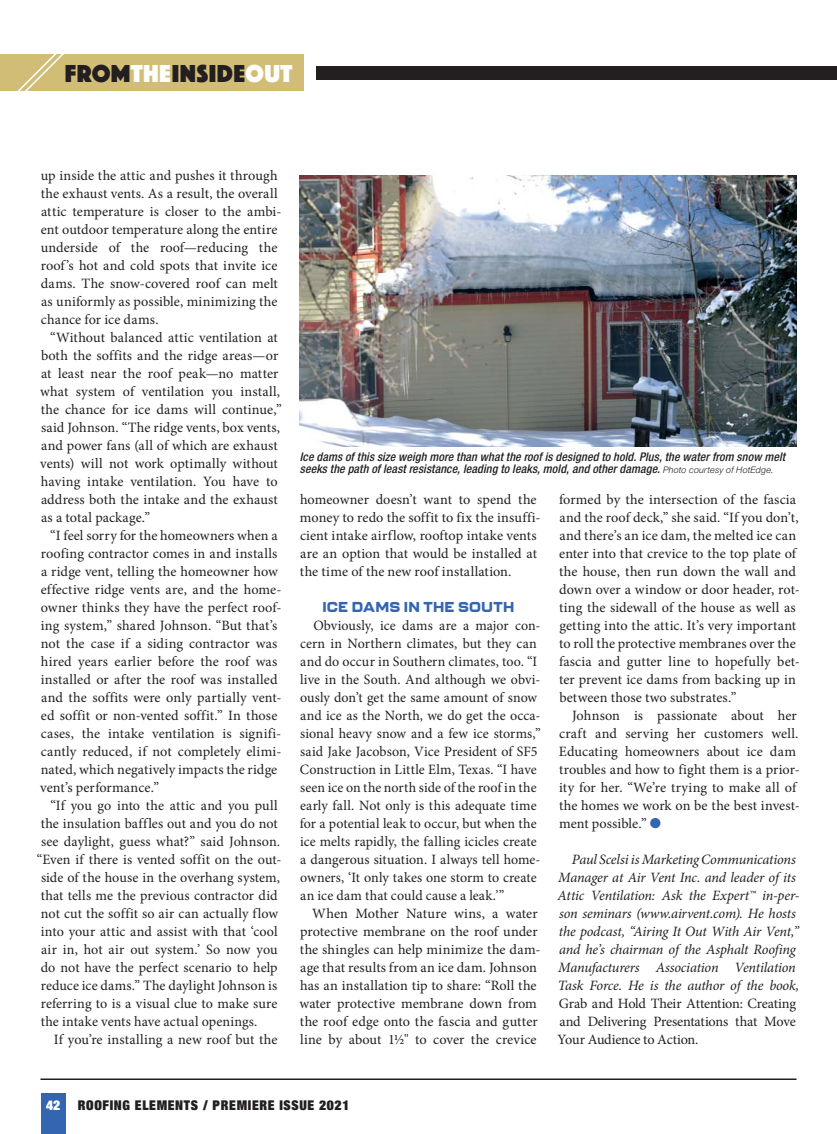
<style>
.page{position:relative;width:837px;height:1134px;background:#fff}
.page>*{position:absolute;margin:0;border:0;box-sizing:border-box;transform-origin:0 0}
.t1{font:25.5px "Phosphate Solid";letter-spacing:.015em;color:#231f20}
.t2{font:14.25px/18px "Minion Pro";letter-spacing:.005em;color:#231f20}
.t3{font:italic 14.25px/18px "Minion Pro";letter-spacing:-.015em;color:#231f20}
.t4{font:800 14.25px "Kallisto";letter-spacing:.01em;color:#3465b0}
.t5{font:900 condensed 13.5px "Helvetica Neue LT Std";letter-spacing:.05em;color:#231f20}
.t6{font:900 condensed 13.5px "Helvetica Neue LT Std";color:#fff}
.t7{font:italic 500 condensed 12px/12px "Helvetica Neue LT Std";letter-spacing:.01em;color:#231f20}
.s1{color:#fff}
.s2{font-weight:300;font-stretch:normal;font-size:9px}
.s3{color:#3465b0}
.s4{font-style:italic}
</style>
<div class="page">
<div style="left:41px;top:1094px;width:25px;height:40px;background:#3465b0"></div>
<hr style="left:40px;top:1078px;width:756px;height:2px;background:#231f20">
<div style="left:0;top:55px;width:304px;height:36px;background:#d1bd75"></div>
<svg style="left:0;top:54px;width:81px;height:37px"></svg>
<div style="left:316px;top:66px;width:521px;height:14px;background:#231f20"></div>
<img style="left:300px;top:176px;width:497px;height:271px">
<h1 class="t1" style="left:65px;top:58px;width:229px">FROM<span class="s1">THE</span>INSIDE<span class="s1">OUT</span></h1>
<p class="t2" style="left:41px;top:168px;width:242px">up inside the attic and pushes it through the exhaust vents. As a result, the overall attic temperature is closer to the ambi&shy;ent outdoor temperature along the entire underside of the roof—reducing the roof’s hot and cold spots that invite ice dams. The snow-covered roof can melt as uniformly as possible, minimizing the chance for ice dams.</p>
<p class="t2" style="left:40px;top:330px;width:243px;text-indent:10px">“Without balanced attic ventilation at both the soffits and the ridge areas—or at least near the roof peak—no matter what system of ventilation you install, the chance for ice dams will continue,” said Johnson. “The ridge vents, box vents, and power fans (all of which are exhaust vents) will not work optimally without having intake ventilation. You have to address both the intake and the exhaust as a total package.”</p>
<p class="t2" style="left:40px;top:528px;width:243px;text-indent:10px">“I feel sorry for the homeowners when a roofing contractor comes in and installs a ridge vent, telling the homeowner how effective ridge vents are, and the home&shy;owner thinks they have the perfect roof&shy;ing system,” shared Johnson. “But that’s not the case if a siding contractor was hired years earlier before the roof was installed or after the roof was installed and the soffits were only partially vent&shy;ed soffit or non-vented soffit.” In those cases, the intake ventilation is signifi&shy;cantly reduced, if not completely elimi&shy;nated, which negatively impacts the ridge vent’s performance.”</p>
<p class="t2" style="left:37px;top:798px;width:246px;text-indent:14px">“If you go into the attic and you pull the insulation baffles out and you do not see daylight, guess what?” said Johnson. “Even if there is vented soffit on the out&shy;side of the house in the overhang system, that tells me the previous contractor did not cut the soffit so air can actually flow into your attic and assist with that ‘cool air in, hot air out system.’ So now you do not have the perfect scenario to help reduce ice dams.” The daylight Johnson is referring to is a visual clue to make sure the intake vents have actual openings.</p>
<p class="t2" style="left:54px;top:1032px;width:225px">If you’re installing a new roof but the</p>
<p class="t7" style="left:300px;top:452px;width:487px">Ice dams of this size weigh more than what the roof is designed to hold. Plus, the water from snow melt seeks the path of least resistance, leading to leaks, mold, and other damage. <span class="s2">Photo courtesy of HotEdge.</span></p>
<p class="t2" style="left:300px;top:492px;width:242px">homeowner doesn’t want to spend the money to redo the soffit to fix the insuffi&shy;cient intake airflow, rooftop intake vents are an option that would be installed at the time of the new roof installation.</p>
<p class="t4" style="left:323px;top:601px;width:193px">ICE DAMS IN THE SOUTH</p>
<p class="t2" style="left:300px;top:618px;width:243px;text-indent:13px">Obviously, ice dams are a major con&shy;cern in Northern climates, but they can and do occur in Southern climates, too. “I live in the South. And although we obvi&shy;ously don’t get the same amount of snow and ice as the North, we do get the occa&shy;sional heavy snow and a few ice storms,” said Jake Jacobson, Vice President of SF5<br>Construction in Little Elm, Texas. “I have seen ice on the north side of the roof in the early fall. Not only is this adequate time for a potential leak to occur, but when the ice melts rapidly, the falling icicles create a dangerous situation. I always tell home&shy;owners, ‘It only takes one storm to create an ice dam that could cause a leak.’”</p>
<p class="t2" style="left:299px;top:906px;width:243px;text-indent:13px">When Mother Nature wins, a water protective membrane on the roof under the shingles can help minimize the dam&shy;age that results from an ice dam. Johnson has an installation tip to share: “Roll the water protective membrane down from the roof edge onto the fascia and gutter line by about 1½" to cover the crevice</p>
<p class="t2" style="left:559px;top:492px;width:242px">formed by the intersection of the fascia and the roof deck,” she said. “If you don’t, and there’s an ice dam, the melted ice can enter into that crevice to the top plate of the house, then run down the wall and down over a window or door header, rot&shy;ting the sidewall of the house as well as getting into the attic. It’s very important to roll the protective membranes over the fascia and gutter line to hopefully bet&shy;ter prevent ice dams from backing up in between those two substrates.”</p>
<p class="t2" style="left:559px;top:708px;width:243px;text-indent:13px">Johnson is passionate about her craft and serving her customers well.<br>Educating homeowners about ice dam troubles and how to fight them is a prior&shy;ity for her. “We’re trying to make all of the homes we work on be the best invest&shy;ment possible.” <span class="s3">●</span></p>
<p class="t3" style="left:557px;top:852px;width:244px;text-indent:15px">Paul Scelsi is Marketing Communications Manager at Air Vent Inc. and leader of its Attic Ventilation: Ask the Expert™ in-per&shy;son seminars (www.airvent.com). He hosts the podcast, “Airing It Out With Air Vent,” and he’s chairman of the Asphalt Roofing Manufacturers Association Ventilation Task Force. He is the author of the book,</p>
<p class="t2" style="left:558px;top:995px;width:240px;text-align:justify">Grab and Hold Their Attention: Creating and Delivering Presentations that Move Your Audience to Action<span class="s4">.</span></p>
<p class="t6" style="left:46px;top:1101px;width:16px">42</p>
<p class="t5" style="left:78px;top:1101px;width:273px">ROOFING ELEMENTS / PREMIERE ISSUE 2021</p>
</div>
